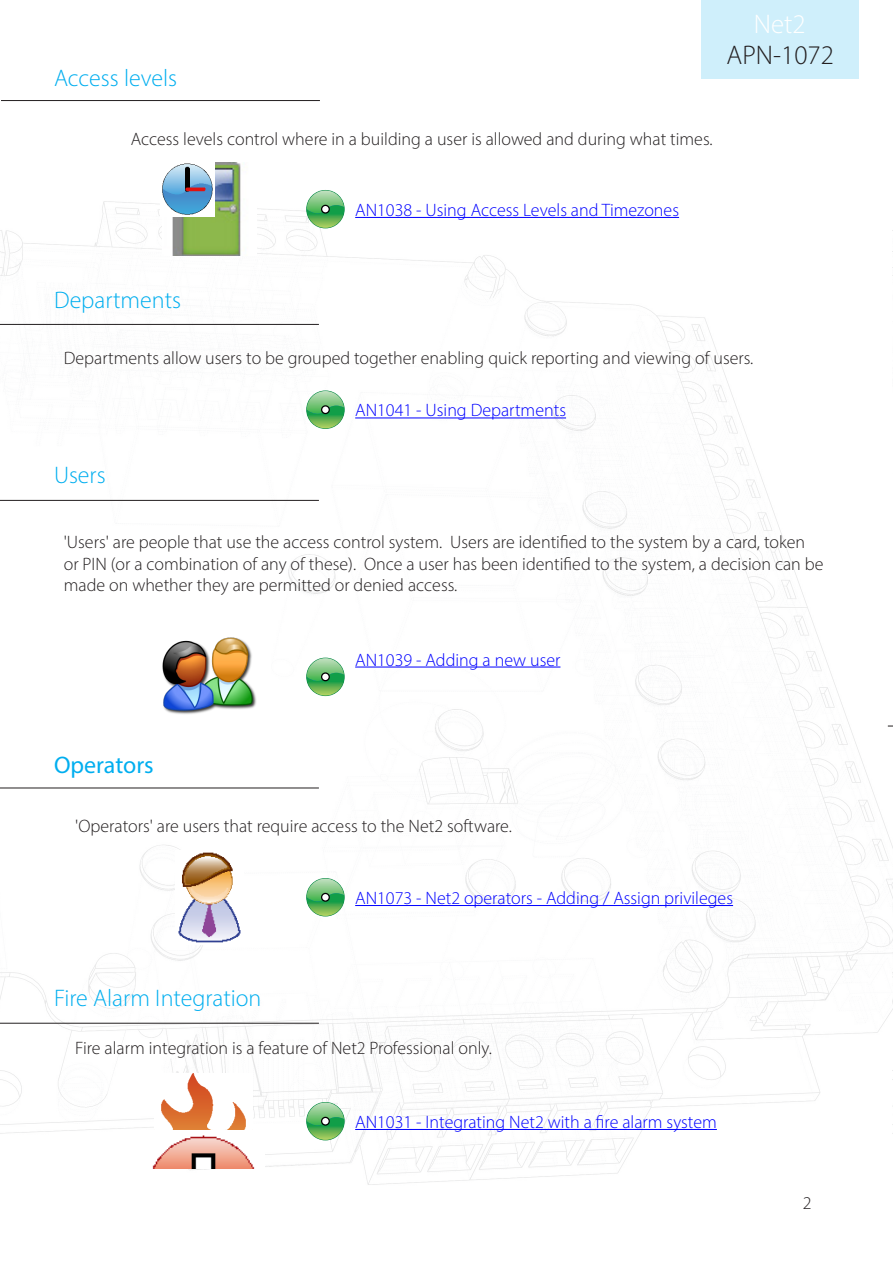
<style>
.page{position:relative;width:893px;height:1263px;background:#fff}
.page>*{position:absolute;margin:0;border:0;box-sizing:border-box;transform-origin:0 0}
.t1{font:300 27px "Myriad Pro";color:#231f20}
.t2{font:300 27px "Myriad Pro";color:#fff}
.Section_title{font:300 24px "Myriad Pro";color:#00aeef}
.Section_title-2{font:24px "Myriad Pro";color:#00aeef}
.Text{font:300 18px/21.6px "Myriad Pro";color:#231f20}
.Text_-_Blue{font:300 18px "Myriad Pro";color:#00f}
</style>
<div class="page">
<img style="left:0;top:201px;width:893px;height:984px">
<div style="left:702px;top:0;width:157px;height:79px;background:#cfeffb"></div>
<hr style="left:1px;top:100px;width:319px;height:1px;background:#231f20">
<hr style="left:0;top:324px;width:319px;height:1px;background:#231f20">
<hr style="left:0;top:500px;width:319px;height:1px;background:#231f20">
<hr style="left:0;top:788px;width:319px;height:1px;background:#231f20">
<hr style="left:0;top:1023px;width:319px;height:1px;background:#231f20">
<div style="left:306px;top:190px;width:39px;height:38px;border:1px solid #0b8c44;border-radius:50%"></div>
<svg style="left:307px;top:190px;width:37px;height:38px"></svg>
<div style="left:322px;top:205px;width:7px;height:8px;background:#fff;border-radius:50%"></div>
<div style="left:321px;top:205px;width:9px;height:9px;border:1px solid #000;border-radius:50%"></div>
<hr style="left:355px;top:217px;width:324px;height:1px;background:#00f">
<img style="left:163px;top:162px;width:93px;height:94px">
<img style="left:160px;top:162px;width:54px;height:54px">
<div style="left:306px;top:390px;width:39px;height:39px;border:1px solid #0b8c44;border-radius:50%"></div>
<svg style="left:307px;top:391px;width:37px;height:37px"></svg>
<div style="left:322px;top:406px;width:7px;height:7px;background:#fff;border-radius:50%"></div>
<div style="left:321px;top:405px;width:9px;height:9px;border:1px solid #000;border-radius:50%"></div>
<hr style="left:355px;top:418px;width:211px;height:1px;background:#00f">
<div style="left:306px;top:658px;width:39px;height:38px;border:1px solid #0b8c44;border-radius:50%"></div>
<svg style="left:307px;top:658px;width:37px;height:37px"></svg>
<div style="left:322px;top:673px;width:7px;height:8px;background:#fff;border-radius:50%"></div>
<div style="left:321px;top:672px;width:9px;height:9px;border:1px solid #000;border-radius:50%"></div>
<hr style="left:355px;top:667px;width:205px;height:1px;background:#00f">
<img style="left:163px;top:630px;width:93px;height:94px">
<div style="left:306px;top:878px;width:39px;height:38px;border:1px solid #0b8c44;border-radius:50%"></div>
<svg style="left:307px;top:878px;width:37px;height:38px"></svg>
<div style="left:322px;top:893px;width:7px;height:8px;background:#fff;border-radius:50%"></div>
<div style="left:321px;top:893px;width:9px;height:9px;border:1px solid #000;border-radius:50%"></div>
<img style="left:175px;top:850px;width:68px;height:94px">
<div style="left:306px;top:1102px;width:39px;height:38px;border:1px solid #0b8c44;border-radius:50%"></div>
<svg style="left:307px;top:1102px;width:37px;height:38px"></svg>
<div style="left:322px;top:1117px;width:7px;height:8px;background:#fff;border-radius:50%"></div>
<div style="left:321px;top:1117px;width:9px;height:9px;border:1px solid #000;border-radius:50%"></div>
<hr style="left:355px;top:1129px;width:362px;height:1px;background:#00f">
<img style="left:154px;top:1074px;width:98px;height:56px">
<hr style="left:355px;top:905px;width:378px;height:1px;background:#00f">
<img style="left:142px;top:1130px;width:122px;height:38px">
<h1 class="t2" style="left:754px;top:8px;width:53px">Net2</h1>
<p class="Section_title" style="left:54px;top:63px;width:125px">Access levels</p>
<h1 class="t1" style="left:727px;top:39px;width:109px">APN-1072</h1>
<p class="Text" style="left:131px;top:128px;width:583px">Access levels control where in a building a user is allowed and during what times.</p>
<p class="Text_-_Blue" style="left:355px;top:199px;width:325px">AN1038 - Using Access Levels and Timezones</p>
<p class="Section_title" style="left:54px;top:286px;width:129px">Departments</p>
<p class="Text" style="left:64px;top:347px;width:691px">Departments allow users to be grouped together enabling quick reporting and viewing of users.</p>
<p class="Text_-_Blue" style="left:355px;top:400px;width:212px">AN1041 - Using Departments</p>
<p class="Section_title" style="left:54px;top:461px;width:53px">Users</p>
<p class="Text" style="left:64px;top:531px;width:761px">'Users' are people that use the access control system. Users are identified to the system by a card, token or PIN (or a combination of any of these). Once a user has been identified to the system, a decision can be made on whether they are permitted or denied access.</p>
<p class="Section_title-2" style="left:54px;top:750px;width:101px">Operators</p>
<p class="Text_-_Blue" style="left:355px;top:649px;width:207px">AN1039 - Adding a new user</p>
<p class="Text" style="left:75px;top:815px;width:438px">'Operators' are users that require access to the Net2 software.</p>
<p class="Text_-_Blue" style="left:355px;top:887px;width:379px">AN1073 - Net2 operators - Adding / Assign privileges</p>
<p class="Section_title" style="left:54px;top:983px;width:209px">Fire Alarm Integration</p>
<p class="Text" style="left:75px;top:1037px;width:418px">Fire alarm integration is a feature of Net2 Professional only.</p>
<p class="Text_-_Blue" style="left:355px;top:1111px;width:363px">AN1031 - Integrating Net2 with a fire alarm system</p>
<p class="Text" style="left:803px;top:1192px;width:10px">2</p>
</div>
